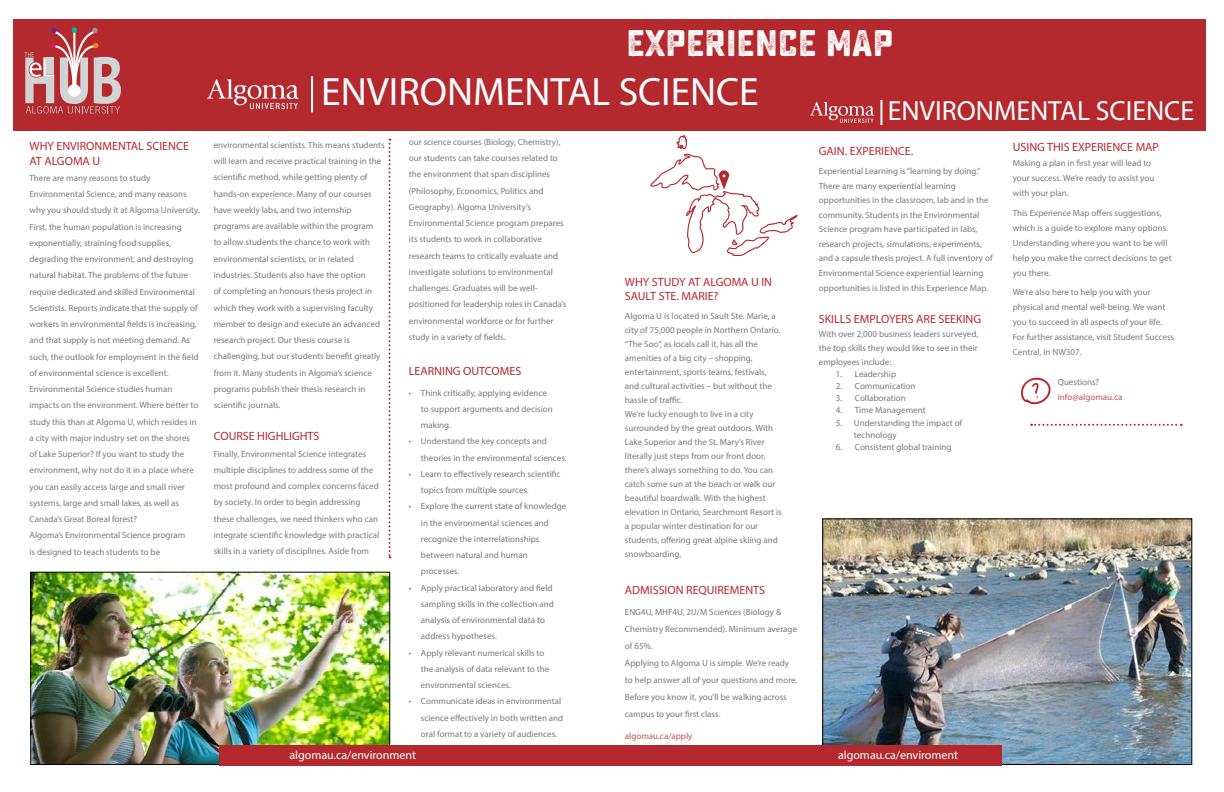
<style>
.page{position:relative;width:1224px;height:792px;background:#fff}
.page>*{position:absolute;margin:0;border:0;box-sizing:border-box;transform-origin:0 0}
.t1{font:39.6px "Myriad Pro";color:#fff}
.t2{font:37px "Sucrose Bold Two";color:#fff}
.t3{font:27.7px "Myriad Pro";color:#fff}
.t4{font:12px/14.4px "Myriad Pro";color:#b4292e}
.t5{font:12px "Myriad Pro";color:#fff}
.t6{font:9px/16.3px "Myriad Pro";color:#797a7d}
.t7{font:9px "Myriad Pro";color:#bf5549}
</style>
<div class="page">
<div style="left:13px;top:19px;width:1193px;height:112px;background:#b4292e"></div>
<svg style="left:24px;top:27px;width:97px;height:86px"></svg>
<svg style="left:207px;top:79px;width:92px;height:30px"></svg>
<hr style="left:311px;top:76px;width:2px;height:36px;background:#fff">
<svg style="left:810px;top:102px;width:64px;height:21px"></svg>
<hr style="left:880px;top:100px;width:2px;height:25px;background:#fff">
<img style="left:32px;top:574px;width:356px;height:189px">
<div style="left:30px;top:572px;width:360px;height:193px;border:1px solid #000"></div>
<svg style="left:389px;top:139px;width:2px;height:419px"></svg>
<img style="left:824px;top:520px;width:366px;height:243px">
<div style="left:822px;top:518px;width:370px;height:247px;border:1px solid #000"></div>
<svg style="left:1031px;top:424px;width:151px;height:2px"></svg>
<svg style="left:1021px;top:377px;width:30px;height:28px"></svg>
<div style="left:219px;top:745px;width:783px;height:21px;background:#b4292e"></div>
<svg style="left:650px;top:135px;width:148px;height:121px"></svg>
<h3 class="t4" style="left:30px;top:139px;width:161px">WHY ENVIRONMENTAL SCIENCE<br>AT ALGOMA U</h3>
<p class="t6" style="left:30px;top:169px;width:172px">There are many reasons to study Environmental Science, and many reasons why you should study it at Algoma University.<br>First, the human population is increasing exponentially, straining food supplies, degrading the environment, and destroying natural habitat. The problems of the future require dedicated and skilled Environmental Scientists. Reports indicate that the supply of workers in environmental fields is increasing, and that supply is not meeting demand. As such, the outlook for employment in the field of environmental science is excellent.<br>Environmental Science studies human impacts on the environment. Where better to study this than at Algoma U, which resides in a city with major industry set on the shores<br>of Lake Superior? If you want to study the environment, why not do it in a place where you can easily access large and small river systems, large and small lakes, as well as Canada’s Great Boreal forest?<br>Algoma’s Environmental Science program<br>is designed to teach students to be</p>
<h2 class="t2" style="left:626px;top:22px;width:268px">EXPERIENCE MAP</h2>
<h1 class="t1" style="left:321px;top:67px;width:439px">ENVIRONMENTAL SCIENCE</h1>
<p class="t6" style="left:214px;top:137px;width:172px">environmental scientists. This means students will learn and receive practical training in the scientific method, while getting plenty of hands-on experience. Many of our courses have weekly labs, and two internship programs are available within the program<br>to allow students the chance to work with environmental scientists, or in related industries. Students also have the option<br>of completing an honours thesis project in which they work with a supervising faculty member to design and execute an advanced research project. Our thesis course is challenging, but our students benefit greatly from it. Many students in Algoma’s science programs publish their thesis research in scientific journals.</p>
<h3 class="t4" style="left:214px;top:429px;width:107px">COURSE HIGHLIGHTS</h3>
<p class="t6" style="left:214px;top:445px;width:167px">Finally, Environmental Science integrates multiple disciplines to address some of the most profound and complex concerns faced by society. In order to begin addressing these challenges, we need thinkers who can integrate scientific knowledge with practical skills in a variety of disciplines. Aside from</p>
<p class="t6" style="left:409px;top:133px;width:159px">our science courses (Biology, Chemistry), our students can take courses related to the environment that span disciplines (Philosophy, Economics, Politics and Geography). Algoma University’s Environmental Science program prepares its students to work in collaborative research teams to critically evaluate and investigate solutions to environmental challenges. Graduates will be well&shy;positioned for leadership roles in Canada’s environmental workforce or for further study in a variety of fields.</p>
<h3 class="t4" style="left:409px;top:363px;width:114px">LEARNING OUTCOMES</h3>
<p class="t6" style="left:421px;top:384px;width:133px;text-indent:-12px">• Think critically, applying evidence to support arguments and decision making.</p>
<p class="t6" style="left:421px;top:433px;width:147px;text-indent:-12px">• Understand the key concepts and theories in the environmental sciences.</p>
<p class="t6" style="left:421px;top:466px;width:141px;text-indent:-12px">• Learn to effectively research scientific topics from multiple sources.</p>
<p class="t6" style="left:421px;top:498px;width:147px;text-indent:-12px">• Explore the current state of knowledge in the environmental sciences and recognize the interrelationships between natural and human processes.</p>
<p class="t6" style="left:421px;top:579px;width:135px;text-indent:-12px">• Apply practical laboratory and field sampling skills in the collection and analysis of environmental data to address hypotheses.</p>
<p class="t6" style="left:421px;top:644px;width:130px;text-indent:-12px">• Apply relevant numerical skills to the analysis of data relevant to the environmental sciences.</p>
<p class="t6" style="left:421px;top:693px;width:144px;text-indent:-12px">• Communicate ideas in environmental science effectively in both written and oral format to a variety of audiences.</p>
<h3 class="t4" style="left:625px;top:275px;width:149px;line-height:14px">WHY STUDY AT ALGOMA U IN<br>SAULT STE. MARIE?</h3>
<p class="t6" style="left:625px;top:309px;width:158px;line-height:14px">Algoma U is located in Sault Ste. Marie, a city of 75,000 people in Northern Ontario. “The Soo”, as locals call it, has all the amenities of a big city – shopping, entertainment, sports teams, festivals, and cultural activities – but without the hassle of traffic.<br>We’re lucky enough to live in a city surrounded by the great outdoors. With Lake Superior and the St. Mary’s River literally just steps from our front door, there’s always something to do. You can catch some sun at the beach or walk our beautiful boardwalk. With the highest elevation in Ontario, Searchmont Resort is a popular winter destination for our students, offering great alpine skiing and snowboarding.</p>
<h3 class="t4" style="left:625px;top:583px;width:142px">ADMISSION REQUIREMENTS</h3>
<p class="t6" style="left:625px;top:604px;width:174px;line-height:17px">ENG4U, MHF4U, 2U/M Sciences (Biology &amp; Chemistry Recommended). Minimum average of 65%.<br>Applying to Algoma U is simple. We’re ready to help answer all of your questions and more.<br>Before you know it, you’ll be walking across campus to your first class.</p>
<p class="t7" style="left:625px;top:730px;width:69px">algomau.ca/apply</p>
<h3 class="t3" style="left:888px;top:93px;width:308px">ENVIRONMENTAL SCIENCE</h3>
<h3 class="t4" style="left:819px;top:144px;width:96px">GAIN. EXPERIENCE.</h3>
<p class="t6" style="left:819px;top:164px;width:175px;line-height:14.6px">Experiential Learning is “learning by doing.” There are many experiential learning opportunities in the classroom, lab and in the community. Students in the Environmental Science program have participated in labs, research projects, simulations, experiments, and a capsule thesis project. A full inventory of Environmental Science experiential learning opportunities is listed in this Experience Map.</p>
<h3 class="t4" style="left:819px;top:311px;width:164px">SKILLS EMPLOYERS ARE SEEKING</h3>
<p class="t6" style="left:819px;top:327px;width:161px;line-height:14px;text-align:justify">With over 2,000 business leaders surveyed, the top skills they would like to see in their employees include:</p>
<p class="t6" style="left:836px;top:366px;width:62px">1. Leadership</p>
<p class="t6" style="left:836px;top:378px;width:81px">2. Communication</p>
<p class="t6" style="left:836px;top:390px;width:71px">3. Collaboration</p>
<p class="t6" style="left:836px;top:402px;width:91px">4. Time Management</p>
<p class="t6" style="left:854px;top:416px;width:110px;line-height:12.2px;text-indent:-18px">5. Understanding the impact of technology</p>
<p class="t6" style="left:836px;top:439px;width:117px">6. Consistent global training</p>
<h3 class="t4" style="left:1013px;top:140px;width:148px">USING THIS EXPERIENCE MAP</h3>
<p class="t6" style="left:1013px;top:156px;width:143px;line-height:15px">Making a plan in first year will lead to your success. We’re ready to assist you with your plan.</p>
<p class="t6" style="left:1013px;top:205px;width:160px;line-height:15px">This Experience Map offers suggestions, which is a guide to explore many options.<br>Understanding where you want to be will help you make the correct decisions to get you there.</p>
<p class="t6" style="left:1013px;top:285px;width:163px;line-height:15px">We’re also here to help you with your physical and mental well-being. We want you to succeed in all aspects of your life.<br>For further assistance, visit Student Success Central, in NW307.</p>
<p class="t6" style="left:1058px;top:374px;width:43px">Questions?</p>
<p class="t7" style="left:1058px;top:392px;width:66px">info@algomau.ca</p>
<h3 class="t5" style="left:289px;top:748px;width:128px">algomau.ca/environment</h3>
<h3 class="t5" style="left:838px;top:748px;width:122px">algomau.ca/enviroment</h3>
</div>
